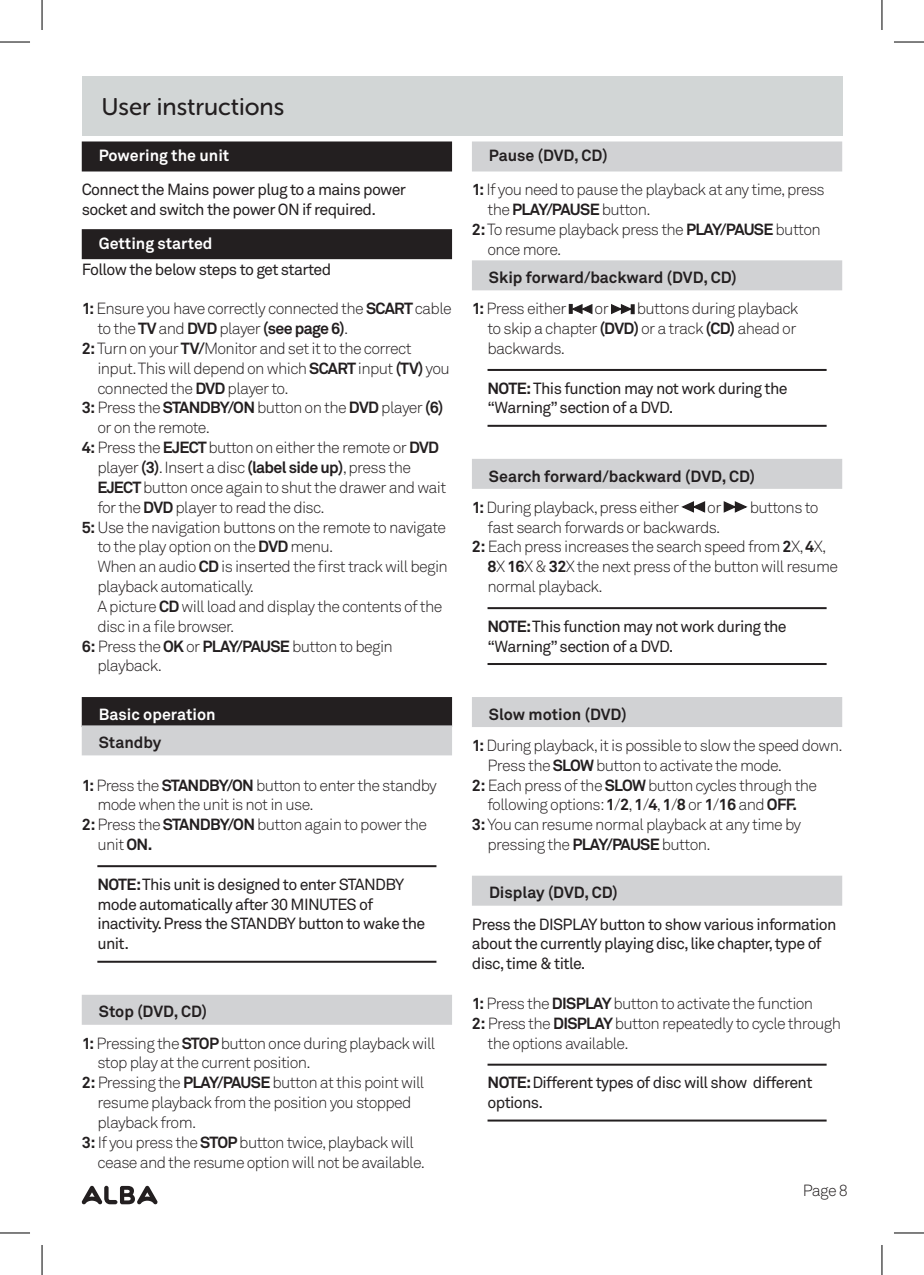
<style>
.page{position:relative;width:924px;height:1275px;background:#fff}
.page>*{position:absolute;margin:0;border:0;box-sizing:border-box;transform-origin:0 0}
.t1{font:24px "Museo Sans Rounded 500";color:#231f20}
.t2{font:300 16px/31.2px "Akkurat Pro";letter-spacing:-.04em;color:#231f20}
.t3{font:16px/19.8px "Akkurat Pro";letter-spacing:-.04em;color:#231f20}
.t4{font:700 16px/31.2px "Akkurat Pro";color:#231f20}
.t5{font:700 16px "Akkurat Pro";color:#fff}
.s1{font-weight:700}
.s2{font-weight:300}
</style>
<div class="page">
<div style="left:82px;top:76px;width:759px;height:60px;background:#d2d6d6"></div>
<svg style="left:82px;top:1185px;width:75px;height:19px"></svg>
<div style="left:82px;top:141px;width:370px;height:30px;background:#231f20"></div>
<div style="left:82px;top:229px;width:370px;height:30px;background:#231f20"></div>
<div style="left:82px;top:697px;width:370px;height:30px;background:#231f20"></div>
<div style="left:82px;top:725px;width:370px;height:30px;background:#d1d2d4"></div>
<hr style="left:97px;top:865px;width:339px;height:2px;background:#231f20">
<hr style="left:97px;top:960px;width:339px;height:2px;background:#231f20">
<div style="left:82px;top:994px;width:370px;height:30px;background:#d1d2d4"></div>
<div style="left:471px;top:141px;width:370px;height:30px;background:#d1d2d4"></div>
<div style="left:471px;top:260px;width:370px;height:30px;background:#d1d2d4"></div>
<hr style="left:487px;top:369px;width:339px;height:2px;background:#231f20">
<hr style="left:487px;top:425px;width:339px;height:2px;background:#231f20">
<div style="left:471px;top:459px;width:370px;height:30px;background:#d1d2d4"></div>
<hr style="left:487px;top:607px;width:339px;height:2px;background:#231f20">
<hr style="left:487px;top:663px;width:339px;height:2px;background:#231f20">
<div style="left:471px;top:697px;width:370px;height:30px;background:#d1d2d4"></div>
<div style="left:471px;top:875px;width:370px;height:30px;background:#d1d2d4"></div>
<hr style="left:487px;top:1063px;width:339px;height:2px;background:#231f20">
<hr style="left:487px;top:1119px;width:339px;height:2px;background:#231f20">
<svg style="left:569px;top:303px;width:24px;height:12px"></svg>
<div style="left:568px;top:304px;width:4px;height:10px;border:1px solid #231f20"></div>
<svg style="left:611px;top:304px;width:22px;height:11px"></svg>
<div style="left:630px;top:304px;width:4px;height:10px;border:1px solid #231f20"></div>
<svg style="left:681px;top:501px;width:25px;height:12px"></svg>
<svg style="left:723px;top:501px;width:25px;height:12px"></svg>
<hr style="left:0;top:42px;width:30px;height:1px;background:#000">
<hr style="left:893px;top:42px;width:30px;height:1px;background:#000">
<hr style="left:0;top:1232px;width:30px;height:1px;background:#000">
<hr style="left:893px;top:1232px;width:30px;height:1px;background:#000">
<hr style="left:42px;top:0;width:1px;height:30px;background:#000">
<hr style="left:42px;top:1245px;width:1px;height:30px;background:#000">
<hr style="left:881px;top:0;width:1px;height:30px;background:#000">
<hr style="left:881px;top:1245px;width:1px;height:30px;background:#000">
<h1 class="t1" style="left:102px;top:93px;width:184px">User instructions</h1>
<p class="t5" style="left:99px;top:146px;width:132px">Powering the unit</p>
<p class="t3" style="left:82px;top:180px;width:326px">Connect the Mains power plug to a mains power socket and switch the power ON if required.</p>
<p class="t5" style="left:99px;top:233px;width:115px">Getting started</p>
<p class="t3" style="left:82px;top:259px;width:251px">Follow the below steps to get started</p>
<p class="t2" style="left:82px;top:293px;width:371px"><span class="s1">1:</span> Ensure you have correctly connected the <span class="s1">SCART</span> cable</p>
<p class="t2" style="left:97px;top:313px;width:250px">to the <span class="s1">TV</span> and <span class="s1">DVD</span> player <span class="s1">(see page 6)</span>.</p>
<p class="t2" style="left:82px;top:333px;width:331px"><span class="s1">2:</span> Turn on your <span class="s1">TV/</span>Monitor and set it to the correct</p>
<p class="t2" style="left:97px;top:353px;width:354px">input. This will depend on which <span class="s1">SCART</span> input <span class="s1">(TV)</span> you</p>
<p class="t2" style="left:97px;top:373px;width:190px">connected the <span class="s1">DVD</span> player to.</p>
<p class="t2" style="left:82px;top:392px;width:363px"><span class="s1">3:</span> Press the <span class="s1">STANDBY/ON</span> button on the <span class="s1">DVD</span> player <span class="s1">(6)</span></p>
<p class="t2" style="left:97px;top:412px;width:111px">or on the remote.</p>
<p class="t2" style="left:82px;top:432px;width:359px"><span class="s1">4:</span> Press the <span class="s1">EJECT</span> button on either the remote or <span class="s1">DVD</span></p>
<p class="t2" style="left:97px;top:452px;width:315px">player <span class="s1">(3)</span>. Insert a disc <span class="s1">(label side up)</span>, press the</p>
<p class="t2" style="left:97px;top:472px;width:350px"><span class="s1">EJECT</span> button once again to shut the drawer and wait</p>
<p class="t2" style="left:97px;top:492px;width:226px">for the <span class="s1">DVD</span> player to read the disc.</p>
<p class="t2" style="left:82px;top:511px;width:366px"><span class="s1">5:</span> Use the navigation buttons on the remote to navigate</p>
<p class="t2" style="left:97px;top:531px;width:235px">to the play option on the <span class="s1">DVD</span> menu.</p>
<p class="t2" style="left:97px;top:551px;width:352px">When an audio <span class="s1">CD</span> is inserted the first track will begin</p>
<p class="t2" style="left:97px;top:571px;width:156px">playback automatically.</p>
<p class="t2" style="left:97px;top:591px;width:346px">A picture <span class="s1">CD</span> will load and display the contents of the</p>
<p class="t2" style="left:97px;top:611px;width:136px">disc in a file browser.</p>
<p class="t2" style="left:82px;top:630px;width:312px"><span class="s1">6:</span> Press the <span class="s1">OK</span> or <span class="s1">PLAY/PAUSE</span> button to begin</p>
<p class="t2" style="left:97px;top:650px;width:63px">playback.</p>
<p class="t5" style="left:99px;top:704px;width:118px">Basic operation</p>
<p class="t4" style="left:99px;top:727px;width:64px">Standby</p>
<p class="t2" style="left:82px;top:769px;width:356px"><span class="s1">1:</span> Press the <span class="s1">STANDBY/ON</span> button to enter the standby</p>
<p class="t2" style="left:97px;top:789px;width:215px">mode when the unit is not in use.</p>
<p class="t2" style="left:82px;top:809px;width:346px"><span class="s1">2:</span> Press the <span class="s1">STANDBY/ON</span> button again to power the</p>
<p class="t2" style="left:97px;top:829px;width:54px">unit <span class="s1">ON.</span></p>
<p class="t3" style="left:97px;top:874px;width:329px"><span class="s1">NOTE:</span> This unit is designed to enter STANDBY mode automatically after 30 MINUTES of inactivity. Press the STANDBY button to wake the unit.</p>
<p class="t2" style="left:82px;top:996px;width:355px;text-indent:17px"><span class="s1">Stop (DVD, CD)<br>1:</span> Pressing the <span class="s1">STOP</span> button once during playback will</p>
<p class="t2" style="left:97px;top:1047px;width:212px">stop play at the current position.</p>
<p class="t2" style="left:82px;top:1067px;width:344px"><span class="s1">2:</span> Pressing the <span class="s1">PLAY/PAUSE</span> button at this point will</p>
<p class="t2" style="left:97px;top:1087px;width:315px">resume playback from the position you stopped</p>
<p class="t2" style="left:97px;top:1107px;width:97px">playback from.</p>
<p class="t2" style="left:82px;top:1127px;width:333px"><span class="s1">3:</span> If you press the <span class="s1">STOP</span> button twice, playback will</p>
<p class="t2" style="left:97px;top:1146px;width:326px">cease and the resume option will not be available.</p>
<p class="t2" style="left:471px;top:139px;width:354px;line-height:34px;text-indent:17px"><span class="s1">Pause (DVD, CD)<br>1:</span> If you need to pause the playback at any time, press</p>
<p class="t2" style="left:487px;top:194px;width:162px">the <span class="s1">PLAY/PAUSE</span> button.</p>
<p class="t2" style="left:471px;top:214px;width:350px"><span class="s1">2:</span> To resume playback press the <span class="s1">PLAY/PAUSE</span> button</p>
<p class="t2" style="left:487px;top:234px;width:73px">once more.</p>
<p class="t4" style="left:471px;top:262px;width:266px;text-indent:17px">Skip forward/backward (DVD, CD)<br>1: <span class="s2">Press either</span></p>
<p class="t2" style="left:487px;top:299px;width:312px;line-height:19.8px;text-indent:149px">buttons during playback to skip a chapter <span class="s1">(DVD)</span> or a track <span class="s1">(CD)</span> ahead or backwards.</p>
<p class="t3" style="left:487px;top:378px;width:301px"><span class="s1">NOTE:</span> This function may not work during the “Warning” section of a DVD.</p>
<p class="t2" style="left:594px;top:293px;width:16px">or</p>
<p class="t4" style="left:471px;top:460px;width:284px;text-indent:17px">Search forward/backward (DVD, CD)<br>1: <span class="s2">During playback, press either</span></p>
<p class="t2" style="left:707px;top:492px;width:16px">or</p>
<p class="t2" style="left:749px;top:492px;width:70px">buttons to</p>
<p class="t2" style="left:487px;top:511px;width:231px">fast search forwards or backwards.</p>
<p class="t2" style="left:471px;top:531px;width:356px"><span class="s1">2:</span> Each press increases the search speed from <span class="s1">2</span>X, <span class="s1">4</span>X,</p>
<p class="t2" style="left:487px;top:551px;width:352px"><span class="s1">8</span>X <span class="s1">16</span>X &amp; <span class="s1">32</span>X the next press of the button will resume</p>
<p class="t2" style="left:487px;top:571px;width:114px">normal playback.</p>
<p class="t3" style="left:487px;top:617px;width:300px"><span class="s1">NOTE:</span> This function may not work during the “Warning” section of a DVD.</p>
<p class="t2" style="left:471px;top:699px;width:369px;text-indent:17px"><span class="s1">Slow motion (DVD)<br>1:</span> During playback, it is possible to slow the speed down.</p>
<p class="t2" style="left:487px;top:750px;width:293px">Press the <span class="s1">SLOW</span> button to activate the mode.</p>
<p class="t2" style="left:471px;top:769px;width:346px"><span class="s1">2:</span> Each press of the <span class="s1">SLOW</span> button cycles through the</p>
<p class="t2" style="left:487px;top:789px;width:309px">following options: <span class="s1">1</span>/<span class="s1">2</span>, <span class="s1">1</span>/<span class="s1">4</span>, <span class="s1">1</span>/<span class="s1">8</span> or <span class="s1">1</span>/<span class="s1">16</span> and <span class="s1">OFF.</span></p>
<p class="t2" style="left:472px;top:809px;width:330px"><span class="s1">3:</span> You can resume normal playback at any time by</p>
<p class="t2" style="left:487px;top:829px;width:222px">pressing the <span class="s1">PLAY/PAUSE</span> button.</p>
<p class="t4" style="left:489px;top:877px;width:130px">Display (DVD, CD)</p>
<p class="t3" style="left:472px;top:914px;width:366px">Press the DISPLAY button to show various information about the currently playing disc, like chapter, type of disc, time &amp; title.</p>
<p class="t2" style="left:472px;top:988px;width:342px"><span class="s1">1:</span> Press the <span class="s1">DISPLAY</span> button to activate the function</p>
<p class="t2" style="left:472px;top:1008px;width:370px"><span class="s1">2:</span> Press the <span class="s1">DISPLAY</span> button repeatedly to cycle through</p>
<p class="t2" style="left:487px;top:1027px;width:139px">the options available.</p>
<p class="t3" style="left:487px;top:1073px;width:326px"><span class="s1">NOTE:</span> Different types of disc will show different options.</p>
<p class="t2" style="left:802px;top:1175px;width:47px">Page 8</p>
</div>
